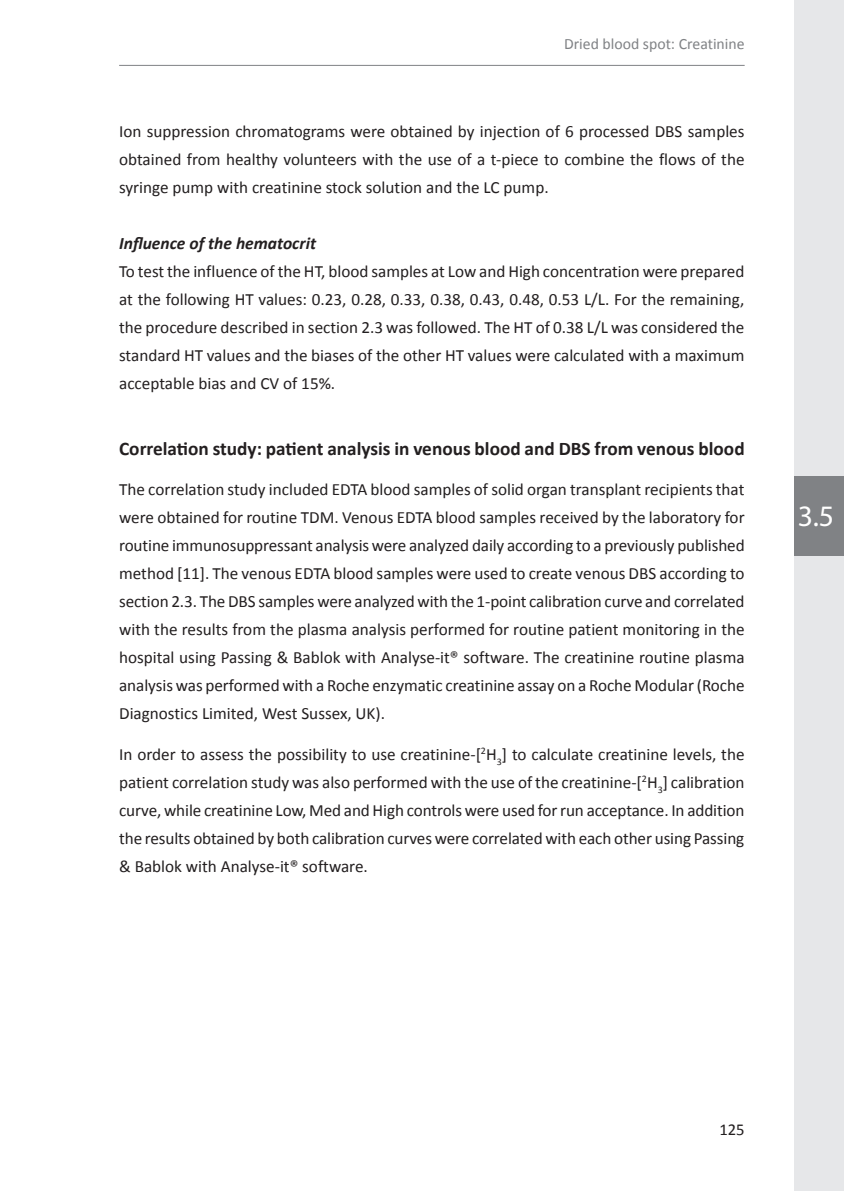
<style>
.page{position:relative;width:844px;height:1191px;background:#fff}
.page>*{position:absolute;margin:0;border:0;box-sizing:border-box;transform-origin:0 0}
.t1{font:29.75px "Myriad Pro";color:#fff}
.t2{font:700 19.25px "Calibri";color:#231f20}
.t3{font:italic 700 17.5px "Calibri";color:#231f20}
.t4{font:17.15px/28px "Calibri";color:#231f20;text-align:justify}
.t5{font:16.62px "Calibri";color:#231f20}
.t6{font:15.75px "Calibri";color:#808285}
</style>
<div class="page">
<hr style="left:119px;top:65px;width:625px;height:1px;background:#808285">
<div style="left:794px;top:0;width:49px;height:1191px;background:#e6e7e9"></div>
<div style="left:794px;top:476px;width:49px;height:80px;background:#808285"></div>
<p class="t6" style="left:564px;top:34px;width:182px">Dried blood spot: Creatinine</p>
<p class="t4" style="left:119px;top:117px;width:626px">Ion suppression chromatograms were obtained by injection of 6 processed DBS samples obtained from healthy volunteers with the use of a t-piece to combine the flows of the syringe pump with creatinine stock solution and the LC pump.</p>
<p class="t3" style="left:119px;top:232px;width:198px">Influence of the hematocrit</p>
<p class="t4" style="left:119px;top:257px;width:626px">To test the influence of the HT, blood samples at Low and High concentration were prepared at the following HT values: 0.23, 0.28, 0.33, 0.38, 0.43, 0.48, 0.53 L/L. For the remaining, the procedure described in section 2.3 was followed. The HT of 0.38 L/L was considered the standard HT values and the biases of the other HT values were calculated with a maximum acceptable bias and CV of 15%.</p>
<p class="t2" style="left:119px;top:436px;width:627px">Correlation study: patient analysis in venous blood and DBS from venous blood</p>
<p class="t4" style="left:119px;top:475px;width:627px">The correlation study included EDTA blood samples of solid organ transplant recipients that were obtained for routine TDM. Venous EDTA blood samples received by the laboratory for routine immunosuppressant analysis were analyzed daily according to a previously published method [11]. The venous EDTA blood samples were used to create venous DBS according to section 2.3. The DBS samples were analyzed with the 1-point calibration curve and correlated with the results from the plasma analysis performed for routine patient monitoring in the hospital using Passing &amp; Bablok with Analyse-it® software. The creatinine routine plasma analysis was performed with a Roche enzymatic creatinine assay on a Roche Modular (Roche Diagnostics Limited, West Sussex, UK).</p>
<p class="t4" style="left:119px;top:740px;width:627px">In order to assess the possibility to use creatinine-[<sup>2</sup>H<sub>3</sub>] to calculate creatinine levels, the patient correlation study was also performed with the use of the creatinine-[<sup>2</sup>H<sub>3</sub>] calibration curve, while creatinine Low, Med and High controls were used for run acceptance. In addition the results obtained by both calibration curves were correlated with each other using Passing &amp; Bablok with Analyse-it® software.</p>
<h1 class="t1" style="left:797px;top:497px;width:38px">3.5</h1>
<p class="t5" style="left:719px;top:1119px;width:27px">125</p>
</div>
